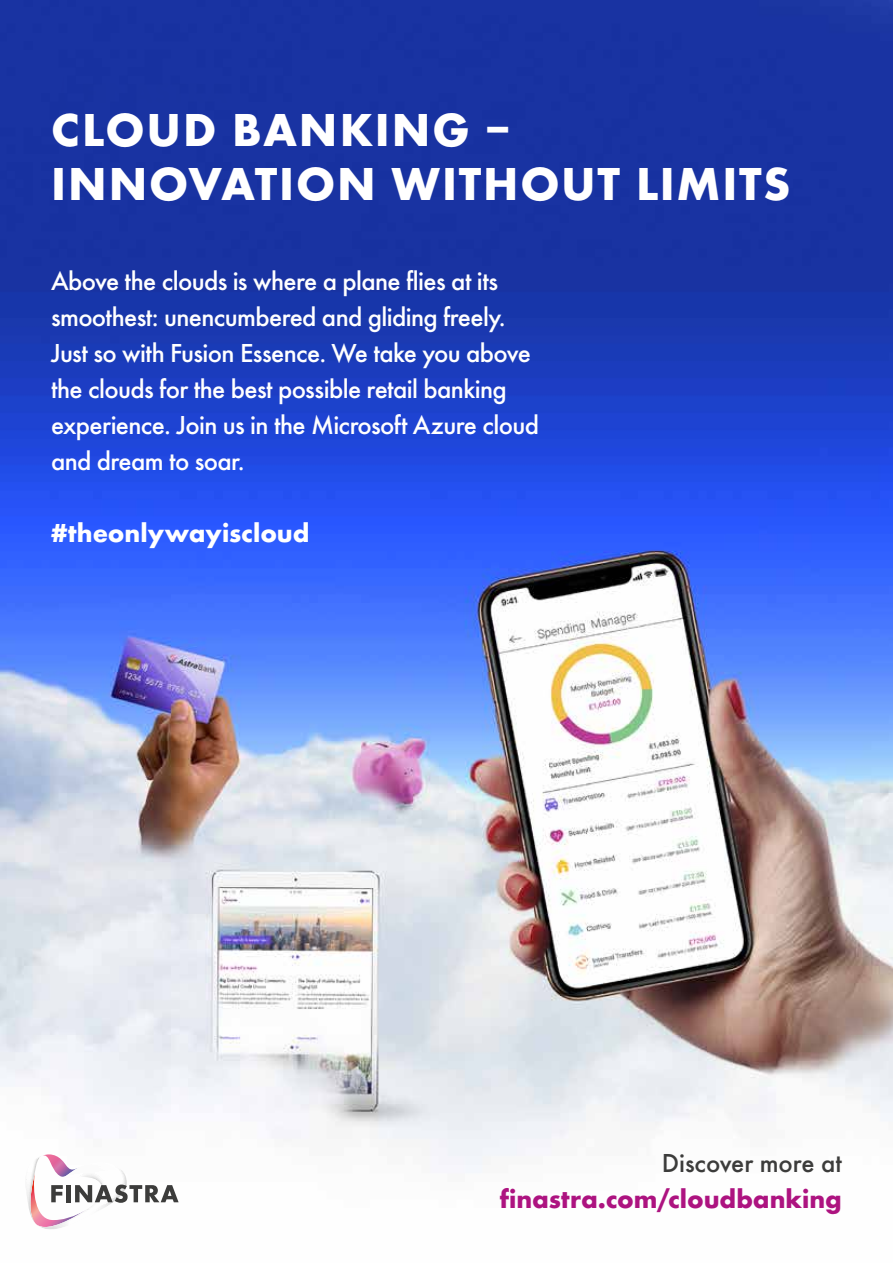
<style>
.page{position:relative;width:893px;height:1263px;background:#fff}
.page>*{position:absolute;margin:0;border:0;box-sizing:border-box;transform-origin:0 0}
.t1{font:700 48px/54px "Futura EF";letter-spacing:.035em;color:#fff}
.t2{font:500 27px/36px "Futura EF";letter-spacing:-.025em;color:#fff}
.t3{font:700 27px "Futura EF";color:#ad1380}
.t4{font:700 27px "Futura EF";letter-spacing:-.005em;color:#fff}
.t5{font:500 27px "Futura EF";letter-spacing:-.005em;color:#3c3c3b}
</style>
<div class="page">
<img style="left:0;top:0;width:893px;height:1173px">
<svg style="left:24px;top:1152px;width:155px;height:77px"></svg>
<h1 class="t1" style="left:51px;top:102px;width:741px">CLOUD BANKING –<br>INNOVATION WITHOUT LIMITS</h1>
<p class="t2" style="left:51px;top:262px;width:489px">Above the clouds is where a plane flies at its smoothest: unencumbered and gliding freely.<br>Just so with Fusion Essence. We take you above the clouds for the best possible retail banking experience. Join us in the Microsoft Azure cloud and dream to soar.</p>
<p class="t4" style="left:51px;top:516px;width:260px">#theonlywayiscloud</p>
<p class="t5" style="left:662px;top:1147px;width:182px">Discover more at</p>
<p class="t3" style="left:500px;top:1182px;width:344px">finastra.com/cloudbanking</p>
</div>
